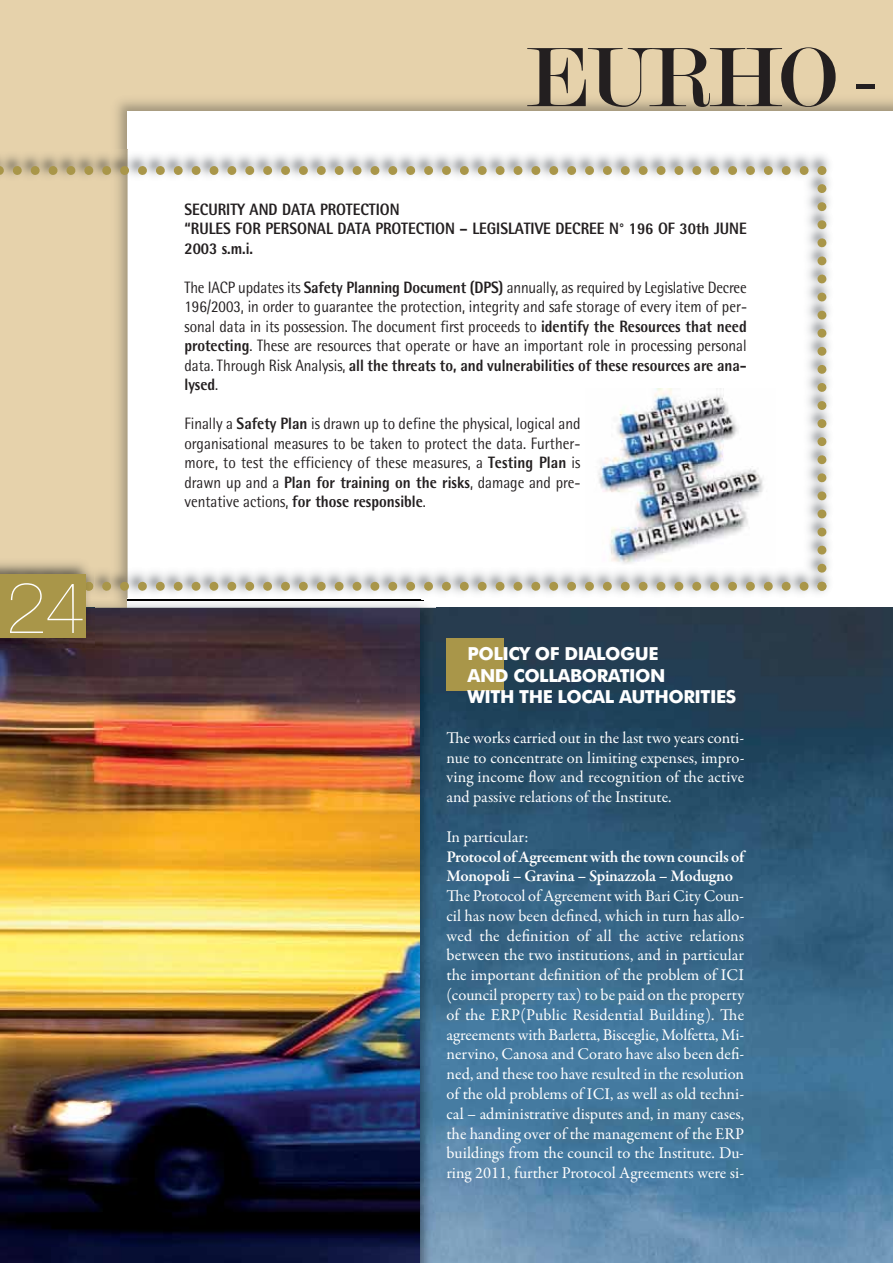
<style>
.page{position:relative;width:893px;height:1263px;background:#fff}
.page>*{position:absolute;margin:0;border:0;box-sizing:border-box;transform-origin:0 0}
.t1{font:90px "Modern";letter-spacing:-.02em;color:#231f20}
.t2{font:200 72px "Helvetica Neue";color:#fff}
.t3{font:700 18px/21.6px "Futura BT";letter-spacing:-.025em;color:#fff}
.t4{font:16.5px/19.8px "Garamond Premr Pro";color:#fff;text-align:justify}
.t5{font:16.5px/19.5px "Rotis Semi Sans";color:#231f20;text-align:justify;scale:.9 1}
.t6{font:800 16.5px/19.5px "Rotis Semi Sans";color:#231f20;scale:.9 1}
.t7{font:600 16.5px/19.8px "Garamond Premr Pro";letter-spacing:-.015em;color:#fff}
.s1{font-weight:800}
</style>
<div class="page">
<div style="left:0;top:0;width:892px;height:829px;background:#e6d2ab"></div>
<img style="left:116px;top:100px;width:776px;height:49px">
<div style="left:128px;top:111px;width:764px;height:497px;background:#fff"></div>
<img style="left:436px;top:608px;width:456px;height:655px">
<img style="left:85px;top:601px;width:351px;height:662px">
<img style="left:0;top:608px;width:419px;height:655px">
<img style="left:0;top:149px;width:128px;height:449px">
<img style="left:128px;top:155px;width:701px;height:439px">
<img style="left:117px;top:598px;width:307px;height:3px">
<svg style="left:0;top:166px;width:826px;height:425px"></svg>
<img style="left:0;top:608px;width:95px;height:40px">
<img style="left:0;top:558px;width:95px;height:43px">
<img style="left:85px;top:582px;width:8px;height:9px">
<div style="left:0;top:574px;width:85px;height:64px;background:#a99649"></div>
<img style="left:585px;top:389px;width:190px;height:177px">
<div style="left:446px;top:638px;width:57px;height:53px;background:#a99649"></div>
<h2 class="t2" style="left:6px;top:582px;width:80px">24</h2>
<h1 class="t1" style="left:525px;top:47px;width:361px">EURHO -</h1>
<p class="t6" style="left:184px;top:201px;width:626px">SECURITY AND DATA PROTECTION<br>“RULES FOR PERSONAL DATA PROTECTION – LEGISLATIVE DECREE N° 196 OF 30th JUNE<br>2003 s.m.i.</p>
<p class="t5" style="left:184px;top:279px;width:626px">The IACP updates its <span class="s1">Safety Planning Document (DPS)</span> annually, as required by Legislative Decree 196/2003, in order to guarantee the protection, integrity and safe storage of every item of per&shy;sonal data in its possession. The document first proceeds to <span class="s1">identify the Resources that need protecting</span>. These are resources that operate or have an important role in processing personal data. Through Risk Analysis, <span class="s1">all the threats to, and vulnerabilities of these resources are ana&shy;lysed</span>.</p>
<p class="t5" style="left:184px;top:416px;width:441px">Finally a <span class="s1">Safety Plan</span> is drawn up to define the physical, logical and organisational measures to be taken to protect the data. Further&shy;more, to test the efficiency of these measures, a <span class="s1">Testing Plan</span> is drawn up and a <span class="s1">Plan for training on the risks</span>, damage and pre&shy;ventative actions, <span class="s1">for those responsible</span>.</p>
<p class="t3" style="left:467px;top:644px;width:270px">POLICY OF DIALOGUE<br>AND COLLABORATION<br>WITH THE LOCAL AUTHORITIES</p>
<p class="t4" style="left:446px;top:729px;width:300px">The works carried out in the last two years conti&shy;nue to concentrate on limiting expenses, impro&shy;ving income flow and recognition of the active and passive relations of the Institute.</p>
<p class="t4" style="left:446px;top:828px;width:83px">In particular:</p>
<p class="t7" style="left:446px;top:848px;width:299px">Protocol of Agreement with the town councils of<br>Monopoli – Gravina – Spinazzola – Modugno</p>
<p class="t4" style="left:446px;top:887px;width:300px">The Protocol of Agreement with Bari City Coun&shy;cil has now been defined, which in turn has allo&shy;wed the definition of all the active relations between the two institutions, and in particular the important definition of the problem of ICI (council property tax) to be paid on the property of the ERP(Public Residential Building). The agreements with Barletta, Bisceglie, Molfetta, Mi&shy;nervino, Canosa and Corato have also been defi&shy;ned, and these too have resulted in the resolution of the old problems of ICI, as well as old techni&shy;cal – administrative disputes and, in many cases, the handing over of the management of the ERP buildings from the council to the Institute. Du&shy;ring 2011, further Protocol Agreements were si-</p>
</div>
